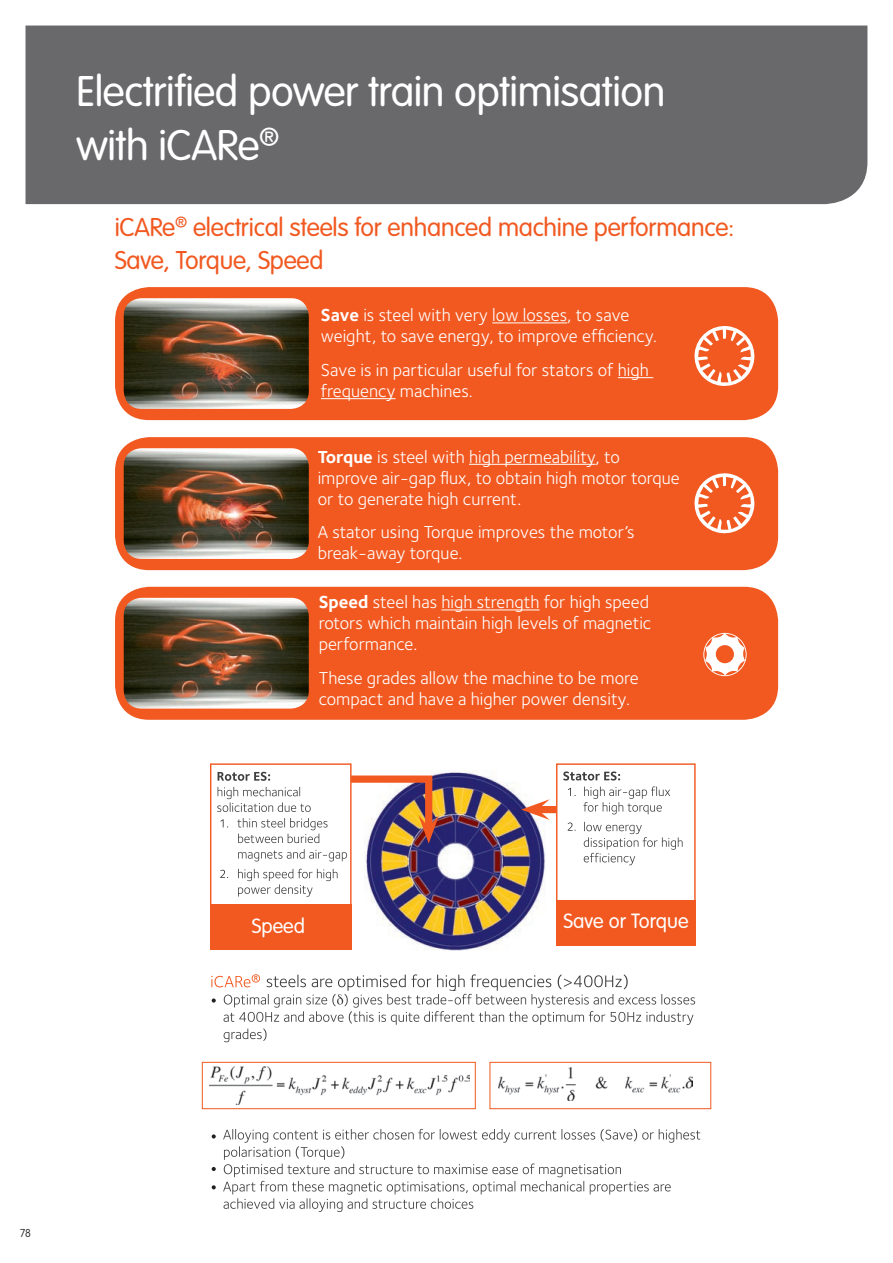
<style>
.page{position:relative;width:893px;height:1263px;background:#fff}
.page>*{position:absolute;margin:0;border:0;box-sizing:border-box;transform-origin:0 0}
.t1{font:300 45px/54px "VAG2";letter-spacing:-.01em;color:#fff}
.t2{font:300 27px/32.4px "VAG2";letter-spacing:-.01em;color:#f15921}
.t3{font:300 21.6px "VAG2";color:#fff}
.t4{font:18px/21px "Foundry Sterling";color:#fff}
.t5{font:100 12px "VAG2";color:#231f20}
.s1{font-weight:100}
.s2{font-weight:700}
</style>
<div class="page">
<div style="left:26px;top:26px;width:841px;height:178px;background:#69696c"></div>
<div style="left:115px;top:287px;width:663px;height:133px;background:#f15921;border-radius:34px"></div>
<div style="left:115px;top:437px;width:663px;height:133px;background:#f15921;border-radius:34px"></div>
<div style="left:115px;top:587px;width:663px;height:133px;background:#f15921;border-radius:34px"></div>
<img style="left:124px;top:298px;width:185px;height:111px">
<img style="left:124px;top:448px;width:185px;height:111px">
<img style="left:124px;top:598px;width:185px;height:111px">
<hr style="left:492px;top:322px;width:75px;height:1px;background:#fff">
<hr style="left:618px;top:377px;width:35px;height:1px;background:#fff">
<hr style="left:321px;top:398px;width:74px;height:1px;background:#fff">
<hr style="left:469px;top:464px;width:127px;height:1px;background:#fff">
<hr style="left:441px;top:609px;width:99px;height:1px;background:#fff">
<svg style="left:703px;top:632px;width:44px;height:44px"></svg>
<svg style="left:694px;top:326px;width:61px;height:60px"></svg>
<svg style="left:694px;top:473px;width:61px;height:61px"></svg>
<svg style="left:212px;top:1185px;width:4px;height:4px"></svg>
<svg style="left:212px;top:1167px;width:4px;height:4px"></svg>
<svg style="left:212px;top:1134px;width:4px;height:4px"></svg>
<svg style="left:223px;top:1129px;width:477px;height:83px"></svg>
<svg style="left:211px;top:974px;width:484px;height:68px"></svg>
<img style="left:366px;top:771px;width:179px;height:179px">
<div style="left:538px;top:806px;width:19px;height:7px;background:#f15921"></div>
<svg style="left:521px;top:799px;width:29px;height:21px"></svg>
<svg style="left:352px;top:772px;width:87px;height:71px"></svg>
<svg style="left:238px;top:869px;width:100px;height:28px"></svg>
<svg style="left:238px;top:849px;width:109px;height:12px"></svg>
<svg style="left:237px;top:818px;width:91px;height:25px"></svg>
<svg style="left:217px;top:787px;width:94px;height:25px"></svg>
<svg style="left:218px;top:772px;width:52px;height:9px"></svg>
<svg style="left:584px;top:822px;width:99px;height:43px"></svg>
<svg style="left:583px;top:786px;width:87px;height:28px"></svg>
<svg style="left:563px;top:771px;width:57px;height:9px"></svg>
<div style="left:210px;top:763px;width:142px;height:187px;border:1px solid #f15921"></div>
<div style="left:556px;top:763px;width:140px;height:182px;border:1px solid #f15921"></div>
<div style="left:210px;top:904px;width:142px;height:46px;background:#f15921"></div>
<div style="left:556px;top:900px;width:140px;height:45px;background:#f15921"></div>
<img style="left:210px;top:1066px;width:260px;height:39px">
<img style="left:498px;top:1068px;width:194px;height:33px">
<div style="left:202px;top:1062px;width:274px;height:47px;border:1px solid #f15921"></div>
<div style="left:490px;top:1062px;width:221px;height:47px;border:1px solid #f15921"></div>
<svg style="left:220px;top:870px;width:8px;height:8px"></svg>
<svg style="left:220px;top:819px;width:8px;height:8px"></svg>
<svg style="left:568px;top:822px;width:8px;height:9px"></svg>
<svg style="left:568px;top:788px;width:8px;height:8px"></svg>
<h1 class="t1" style="left:77px;top:64px;width:590px">Electrified power train optimisation with iCARe<span class="s1">®</span></h1>
<h2 class="t2" style="left:115px;top:212px;width:621px">iCARe® electrical steels for enhanced machine performance:<br>Save, Torque, Speed</h2>
<p class="t4" style="left:321px;top:304px;width:338px"><span class="s2">Save</span> is steel with very low losses, to save weight, to save energy, to improve efficiency.</p>
<p class="t4" style="left:321px;top:359px;width:330px">Save is in particular useful for stators of high frequency machines.</p>
<p class="t4" style="left:318px;top:445px;width:364px"><span class="s2">Torque</span> is steel with high permeability, to improve air-gap flux, to obtain high motor torque or to generate high current.</p>
<p class="t4" style="left:318px;top:521px;width:318px">A stator using Torque improves the motor’s break-away torque.</p>
<p class="t4" style="left:319px;top:591px;width:334px"><span class="s2">Speed</span> steel has high strength for high speed rotors which maintain high levels of magnetic performance.</p>
<p class="t4" style="left:319px;top:667px;width:321px">These grades allow the machine to be more compact and have a higher power density.</p>
<p class="t3" style="left:252px;top:914px;width:55px">Speed</p>
<p class="t3" style="left:563px;top:909px;width:127px">Save or Torque</p>
<p class="t5" style="left:20px;top:1227px;width:13px">78</p>
</div>
